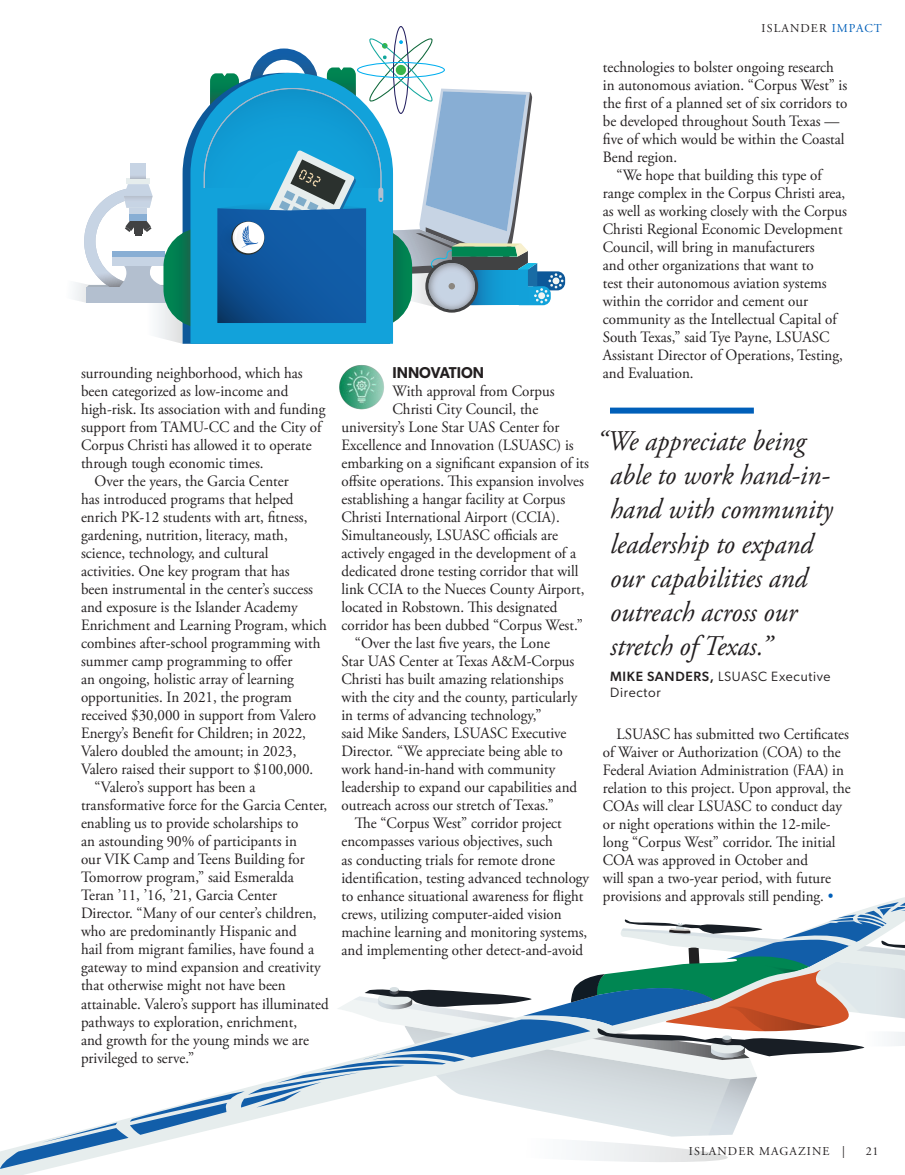
<style>
.page{position:relative;width:905px;height:1175px;background:#fff}
.page>*{position:absolute;margin:0;border:0;box-sizing:border-box;transform-origin:0 0}
.t1{font:italic 28.5px/34.2px "Adobe Garamond Pro";color:#231f20}
._2023_Paragraph_Style{font:15.75px/18px "Adobe Garamond Pro";color:#231f20;scale:.95 1}
._2023_Paragraph_Style-2{font:600 15.75px "Gibson";color:#231f20;scale:.95 1}
.t2{font:13.5px/16.2px "Gibson";letter-spacing:.05em;color:#231f20}
.t3{font:12px "Adobe Garamond Pro";letter-spacing:.09em;color:#231f20}
.s1{color:#005fb9}
.s2{font-weight:500}
</style>
<div class="page">
<div style="left:610px;top:407px;width:143px;height:6px;background:#005fb9"></div>
<svg style="left:74px;top:35px;width:491px;height:309px"></svg>
<div style="left:393px;top:26px;width:16px;height:88px;border:1px solid #252161;border-radius:50%"></div>
<div style="left:357px;top:62px;width:88px;height:16px;border:1px solid #00aeef;border-radius:50%"></div>
<svg style="left:0;top:897px;width:904px;height:271px"></svg>
<img style="left:339px;top:365px;width:45px;height:45px">
<p class="_2023_Paragraph_Style" style="left:81px;top:365px;width:259px">surrounding neighborhood, which has been categorized as low-income and high-risk. Its association with and funding support from TAMU-CC and the City of Corpus Christi has allowed it to operate through tough economic times.</p>
<p class="_2023_Paragraph_Style" style="left:81px;top:473px;width:260px;text-indent:13px">Over the years, the Garcia Center<br>has introduced programs that helped enrich PK-12 students with art, fitness, gardening, nutrition, literacy, math, science, technology, and cultural<br>activities. One key program that has<br>been instrumental in the center’s success and exposure is the Islander Academy Enrichment and Learning Program, which combines after-school programming with summer camp programming to offer<br>an ongoing, holistic array of learning opportunities. In 2021, the program received $30,000 in support from Valero Energy’s Benefit for Children; in 2022, Valero doubled the amount; in 2023, Valero raised their support to $100,000.</p>
<p class="_2023_Paragraph_Style" style="left:81px;top:779px;width:262px;text-indent:13px">“Valero’s support has been a transformative force for the Garcia Center, enabling us to provide scholarships to<br>an astounding 90% of participants in<br>our VIK Camp and Teens Building for Tomorrow program,” said Esmeralda Teran ’11, ’16, ’21, Garcia Center Director. “Many of our center’s children, who are predominantly Hispanic and<br>hail from migrant families, have found a gateway to mind expansion and creativity that otherwise might not have been attainable. Valero’s support has illuminated pathways to exploration, enrichment,<br>and growth for the young minds we are privileged to serve.”</p>
<p class="_2023_Paragraph_Style-2" style="left:392px;top:363px;width:98px">INNOVATION</p>
<p class="_2023_Paragraph_Style" style="left:392px;top:383px;width:172px">With approval from Corpus</p>
<p class="_2023_Paragraph_Style" style="left:392px;top:401px;width:155px">Christi City Council, the</p>
<p class="_2023_Paragraph_Style" style="left:341px;top:419px;width:231px">university’s Lone Star UAS Center for</p>
<p class="_2023_Paragraph_Style" style="left:341px;top:437px;width:246px">Excellence and Innovation (LSUASC) is</p>
<p class="_2023_Paragraph_Style" style="left:341px;top:455px;width:262px">embarking on a significant expansion of its</p>
<p class="_2023_Paragraph_Style" style="left:341px;top:473px;width:257px">offsite operations. This expansion involves</p>
<p class="_2023_Paragraph_Style" style="left:341px;top:491px;width:237px">establishing a hangar facility at Corpus</p>
<p class="_2023_Paragraph_Style" style="left:341px;top:509px;width:231px">Christi International Airport (CCIA).</p>
<p class="_2023_Paragraph_Style" style="left:341px;top:527px;width:229px">Simultaneously, LSUASC officials are</p>
<p class="_2023_Paragraph_Style" style="left:341px;top:545px;width:248px">actively engaged in the development of a</p>
<p class="_2023_Paragraph_Style" style="left:341px;top:563px;width:251px">dedicated drone testing corridor that will</p>
<p class="_2023_Paragraph_Style" style="left:341px;top:581px;width:257px">link CCIA to the Nueces County Airport,</p>
<p class="_2023_Paragraph_Style" style="left:341px;top:599px;width:229px">located in Robstown. This designated</p>
<p class="_2023_Paragraph_Style" style="left:341px;top:617px;width:256px">corridor has been dubbed “Corpus West.”</p>
<p class="_2023_Paragraph_Style" style="left:341px;top:635px;width:250px;text-indent:13px">“Over the last five years, the Lone<br>Star UAS Center at Texas A&amp;M-Corpus Christi has built amazing relationships with the city and the county, particularly in terms of advancing technology,”<br>said Mike Sanders, LSUASC Executive Director. “We appreciate being able to work hand-in-hand with community leadership to expand our capabilities and outreach across our stretch of Texas.”</p>
<p class="_2023_Paragraph_Style" style="left:341px;top:815px;width:262px;text-indent:13px">The “Corpus West” corridor project encompasses various objectives, such<br>as conducting trials for remote drone identification, testing advanced technology to enhance situational awareness for flight crews, utilizing computer-aided vision machine learning and monitoring systems, and implementing other detect-and-avoid</p>
<p class="t3" style="left:761px;top:21px;width:122px">ISLANDER <span class="s1">IMPACT</span></p>
<p class="_2023_Paragraph_Style" style="left:603px;top:59px;width:259px">technologies to bolster ongoing research in autonomous aviation. “Corpus West” is the first of a planned set of six corridors to be developed throughout South Texas — five of which would be within the Coastal Bend region.</p>
<p class="_2023_Paragraph_Style" style="left:603px;top:167px;width:258px;text-indent:13px">“We hope that building this type of range complex in the Corpus Christi area, as well as working closely with the Corpus Christi Regional Economic Development Council, will bring in manufacturers<br>and other organizations that want to<br>test their autonomous aviation systems within the corridor and cement our community as the Intellectual Capital of South Texas,” said Tye Payne, LSUASC Assistant Director of Operations, Testing, and Evaluation.</p>
<p class="t1" style="left:610px;top:424px;width:224px;text-indent:-14px">“We appreciate being able to work hand-in&shy;hand with community leadership to expand our capabilities and outreach across our stretch of Texas.”</p>
<p class="t2" style="left:610px;top:667px;width:222px"><span class="s2">MIKE SANDERS,</span> LSUASC Executive<br>Director</p>
<p class="_2023_Paragraph_Style" style="left:603px;top:725px;width:262px;text-indent:13px">LSUASC has submitted two Certificates of Waiver or Authorization (COA) to the Federal Aviation Administration (FAA) in relation to this project. Upon approval, the COAs will clear LSUASC to conduct day or night operations within the 12-mile&shy;long “Corpus West” corridor. The initial COA was approved in October and<br>will span a two-year period, with future provisions and approvals still pending. <span class="s1">•</span></p>
<p class="t3" style="left:689px;top:1144px;width:158px">ISLANDER MAGAZINE |</p>
<p class="t3" style="left:866px;top:1144px;width:14px">21</p>
</div>
